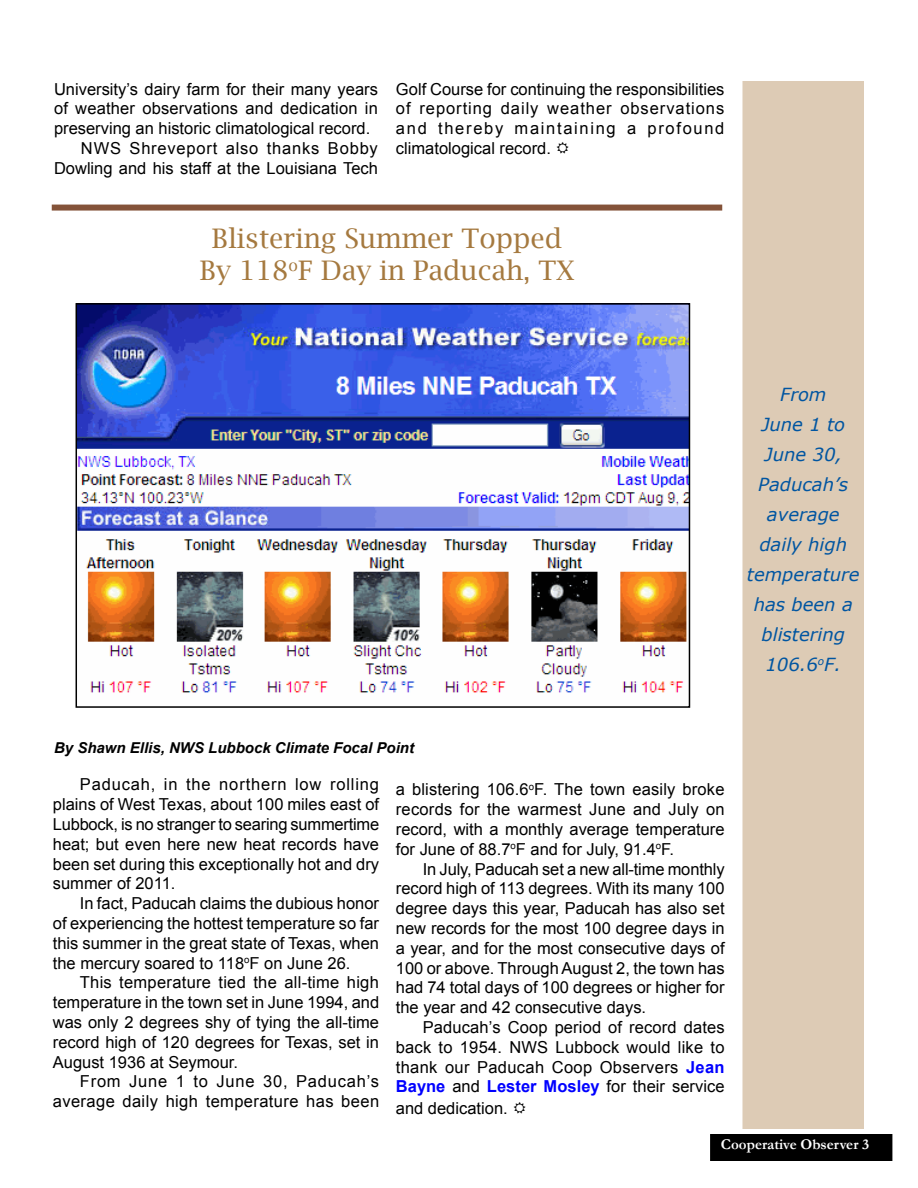
<style>
.page{position:relative;width:918px;height:1188px;background:#fff}
.page>*{position:absolute;margin:0;border:0;box-sizing:border-box;transform-origin:0 0}
.t1{font:27px/32.4px "Lucida Bright";color:#a5793f;text-align:center}
.t2{font:italic 18px/30px "Verdana";color:#0055a1;text-align:center}
.t3{font:16.5px/19.8px "Arial";color:#000;text-align:justify}
.t4{font:16.5px/19.8px "Arial";letter-spacing:.025em;color:#000;text-align:right}
.t5{font:16.5px "Arial";letter-spacing:.05em;color:#000}
.t6{font:italic 700 15px "Arial";color:#000}
.t7{font:700 15px "Garamond";color:#fff}
.s1{font-weight:700;color:#00f}
</style>
<div class="page">
<div style="left:711px;top:1135px;width:181px;height:25px;background:#000"></div>
<div style="left:710px;top:1134px;width:182px;height:27px;border:2px solid #000"></div>
<div style="left:743px;top:82px;width:120px;height:1046px;background:#ddcbb5"></div>
<div style="left:742px;top:81px;width:122px;height:1048px;border:2px solid #ddcbb5"></div>
<div style="left:52px;top:205px;width:670px;height:6px;background:#845339"></div>
<img style="left:79px;top:306px;width:608px;height:387px">
<div style="left:76px;top:303px;width:614px;height:405px;border:2px solid #000"></div>
<p class="t3" style="left:54px;top:79px;width:325px">University’s dairy farm for their many years</p>
<p class="t3" style="left:54px;top:99px;width:325px">of weather observations and dedication in</p>
<p class="t3" style="left:54px;top:119px;width:318px">preserving an historic climatological record.</p>
<p class="t5" style="left:81px;top:137px;width:298px">NWS Shreveport also thanks Bobby</p>
<p class="t3" style="left:54px;top:158px;width:325px">Dowling and his staff at the Louisiana Tech</p>
<p class="t3" style="left:396px;top:79px;width:330px">Golf Course for continuing the responsibilities of reporting daily weather observations and thereby maintaining a profound climatological record.</p>
<h1 class="t1" style="left:200px;top:222px;width:376px">Blistering Summer Topped<br>By 118<sup>o</sup>F Day in Paducah, TX</h1>
<p class="t2" style="left:747px;top:378px;width:114px">From<br>June 1 to<br>June 30,<br>Paducah’s average daily high temperature has been a blistering<br>106.6<sup>o</sup>F.</p>
<p class="t6" style="left:54px;top:738px;width:362px">By Shawn Ellis, NWS Lubbock Climate Focal Point</p>
<p class="t3" style="left:53px;top:775px;width:328px;text-indent:27px">Paducah, in the northern low rolling plains of West Texas, about 100 miles east of Lubbock, is no stranger to searing summertime heat; but even here new heat records have been set during this exceptionally hot and dry summer of 2011.</p>
<p class="t3" style="left:53px;top:894px;width:328px;text-indent:27px">In fact, Paducah claims the dubious honor of experiencing the hottest temperature so far this summer in the great state of Texas, when the mercury soared to 118<sup>o</sup>F on June 26.</p>
<p class="t3" style="left:53px;top:973px;width:328px;text-indent:27px">This temperature tied the all-time high temperature in the town set in June 1994, and was only 2 degrees shy of tying the all-time record high of 120 degrees for Texas, set in August 1936 at Seymour.</p>
<p class="t4" style="left:53px;top:1072px;width:328px">From June 1 to June 30, Paducah’s average daily high temperature has been</p>
<p class="t3" style="left:396px;top:780px;width:330px">a blistering 106.6<sup>o</sup>F. The town easily broke records for the warmest June and July on record, with a monthly average temperature for June of 88.7<sup>o</sup>F and for July, 91.4<sup>o</sup>F.</p>
<p class="t3" style="left:396px;top:859px;width:330px;text-indent:27px">In July, Paducah set a new all-time monthly record high of 113 degrees. With its many 100 degree days this year, Paducah has also set new records for the most 100 degree days in a year, and for the most consecutive days of 100 or above. Through August 2, the town has had 74 total days of 100 degrees or higher for the year and 42 consecutive days.</p>
<p class="t3" style="left:396px;top:1017px;width:330px;text-indent:27px">Paducah’s Coop period of record dates back to 1954. NWS Lubbock would like to thank our Paducah Coop Observers <span class="s1">Jean Bayne</span> and <span class="s1">Lester Mosley</span> for their service</p>
<p class="t3" style="left:396px;top:1098px;width:113px">and dedication.</p>
<p class="t7" style="left:721px;top:1134px;width:150px">Cooperative Observer 3</p>
</div>
